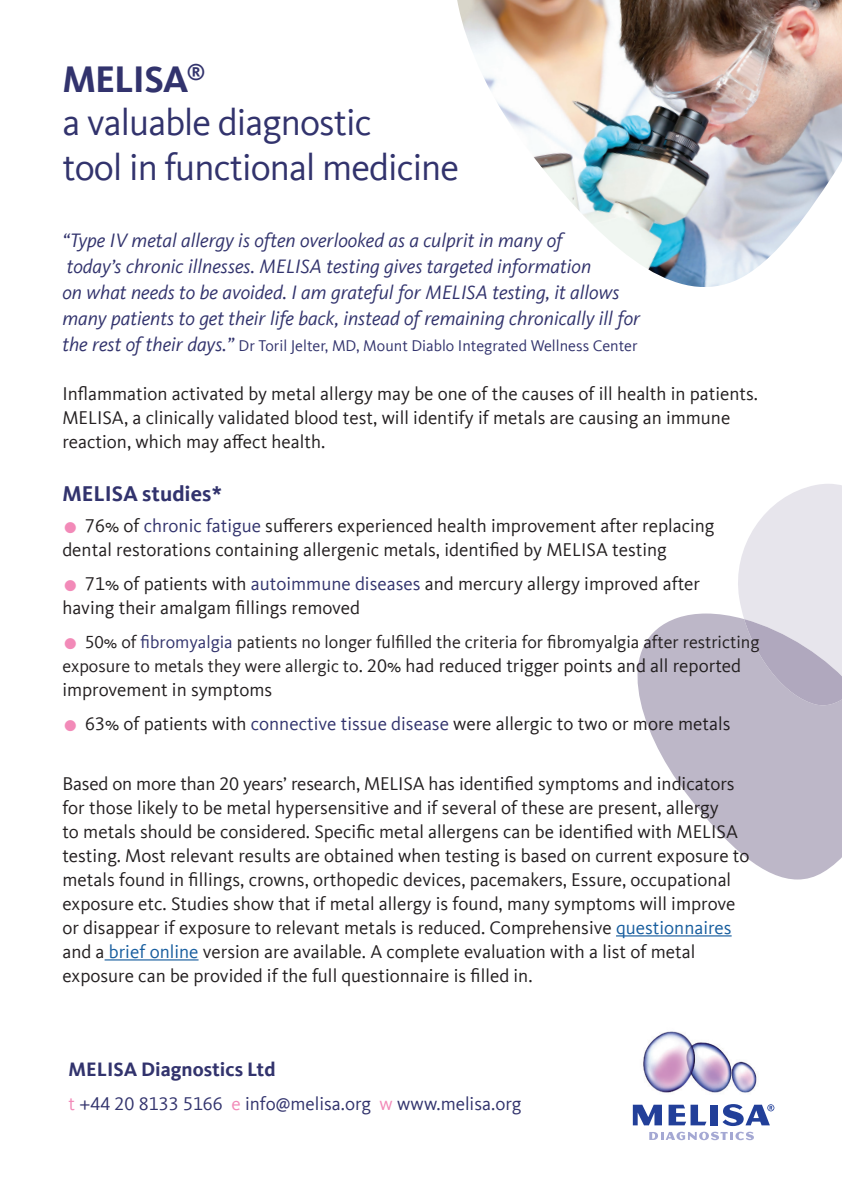
<style>
.page{position:relative;width:842px;height:1191px;background:#fff}
.page>*{position:absolute;margin:0;border:0;box-sizing:border-box;transform-origin:0 0}
.t1{font:38px/42px "Kievit Offc";letter-spacing:-.025em;color:#32336d}
.t2{font:700 22px "Kievit Offc";color:#32336d}
.t3{font:italic 20px/26px "Kievit Offc";color:#32336d}
.t4{font:700 20px "Kievit Offc";color:#32336d}
.t5{font:19px/24px "Kievit Offc";color:#231f20}
.t6{font:19px "Kievit Offc";color:#32336d}
.t7{font:18px "Kievit Offc";color:#231f20}
.t8{font:16px "Kievit Offc";color:#32336d}
.s1{font-weight:700}
.s2{font-style:italic;font-size:20px}
.s3{font-size:44px;color:#f28ab8}
.s4{color:#32336d}
.s5{font-size:18px}
.s6{color:#175d9e}
.s7{color:#f28ab8}
</style>
<div class="page">
<svg style="left:637px;top:613px;width:205px;height:266px;fill:#bdb7c8"></svg>
<svg style="left:731px;top:484px;width:111px;height:221px;background:#dbd8e2"></svg>
<img style="left:457px;top:0;width:385px;height:287px">
<svg style="left:633px;top:1104px;width:141px;height:36px"></svg>
<img style="left:643px;top:1031px;width:114px;height:62px">
<hr style="left:616px;top:935px;width:116px;height:1px;background:#175d9e">
<hr style="left:105px;top:959px;width:94px;height:1px;background:#175d9e">
<h1 class="t1" style="left:62px;top:59px;width:311px"><span class="s1">MELISA</span><sup>®<br></sup>a valuable diagnostic</h1>
<h1 class="t1" style="left:62px;top:147px;width:398px">tool in functional medicine</h1>
<p class="t3" style="left:62px;top:228px;width:579px">“Type IV metal allergy is often overlooked as a culprit in many of<br>today’s chronic illnesses. MELISA testing gives targeted information<br>on what needs to be avoided. I am grateful for MELISA testing, it allows many patients to get their life back, instead of remaining chronically ill for</p>
<p class="t8" style="left:62px;top:337px;width:577px"><span class="s2">the rest of their days.”</span> Dr Toril Jelter, MD, Mount Diablo Integrated Wellness Center</p>
<p class="t5" style="left:62px;top:382px;width:697px">Inflammation activated by metal allergy may be one of the causes of ill health in patients.<br>MELISA, a clinically validated blood test, will identify if metals are causing an immune reaction, which may affect health.</p>
<p class="t2" style="left:62px;top:481px;width:161px">MELISA studies*</p>
<p class="t5" style="left:62px;top:514px;width:654px"><span class="s3">•</span> 76% of <span class="s4">chronic fatigue</span> sufferers experienced health improvement after replacing dental restorations containing allergenic metals, identified by MELISA testing</p>
<p class="t5" style="left:62px;top:572px;width:639px"><span class="s3">•</span> 71% of patients with <span class="s4">autoimmune diseases</span> and mercury allergy improved after having their amalgam fillings removed</p>
<p class="t7" style="left:62px;top:632px;width:699px"><span class="s3">•</span> 50% of <span class="s4">fibromyalgia</span> patients no longer fulfilled the criteria for fibromyalgia after restricting</p>
<p class="t5" style="left:62px;top:654px;width:680px"><span class="s5">exposure to metals they were allergic to</span>. 20% had reduced trigger points and all reported improvement in symptoms</p>
<p class="t5" style="left:62px;top:712px;width:670px"><span class="s3">•</span> 63% of patients with <span class="s4">connective tissue disease</span> were allergic to two or more metals</p>
<p class="t5" style="left:62px;top:772px;width:689px">Based on more than 20 years’ research, MELISA has identified symptoms and indicators for those likely to be metal hypersensitive and if several of these are present, allergy<br>to metals should be considered. Specific metal allergens can be identified with MELISA testing. Most relevant results are obtained when testing is based on current exposure to metals found in fillings, crowns, orthopedic devices, pacemakers, Essure, occupational exposure etc. Studies show that if metal allergy is found, many symptoms will improve or disappear if exposure to relevant metals is reduced. Comprehensive <span class="s6">questionnaires </span>and a <span class="s6">brief online</span> version are available. A complete evaluation with a list of metal exposure can be provided if the full questionnaire is filled in.</p>
<p class="t4" style="left:69px;top:1058px;width:208px">MELISA Diagnostics Ltd</p>
<p class="t6" style="left:69px;top:1093px;width:454px"><span class="s7">t</span> +44 20 8133 5166 <span class="s7">e</span> info@melisa.org <span class="s7">w</span> www.melisa.org</p>
</div>
